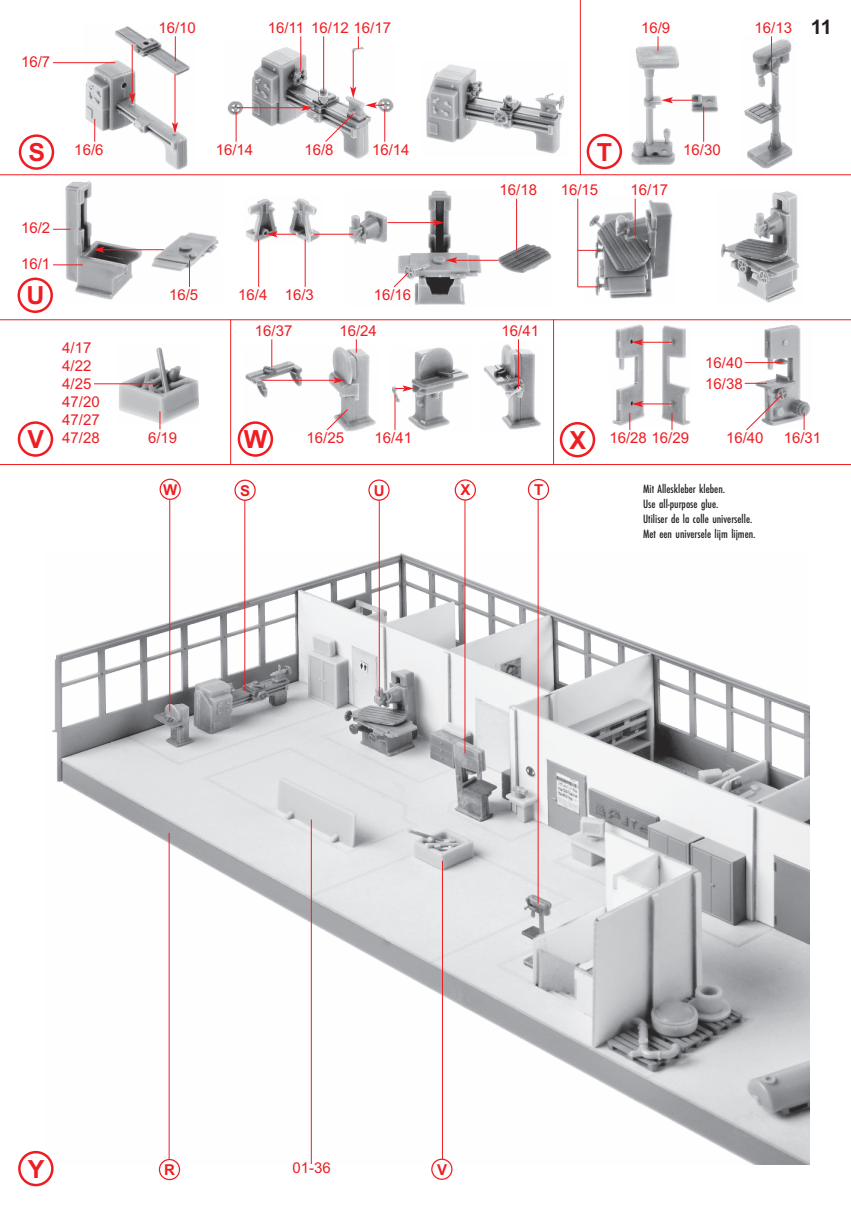
<style>
.page{position:relative;width:851px;height:1205px;background:#fff}
.page>*{position:absolute;margin:0;border:0;box-sizing:border-box;transform-origin:0 0}
.t1{font:700 25px "Arial";color:#ee1d23}
.t2{font:700 20px "Arial";color:#231f20}
.t3{font:15px/18px "Arial";color:#ee1d23}
.t4{font:700 15px "Arial";color:#ee1d23}
.t5{font:12.5px/15px "Futura EF Medium Con";color:#231f20}
</style>
<div class="page">
<img style="left:52px;top:551px;width:757px;height:613px">
<hr style="left:580px;top:0;width:1px;height:175px;background:#ee1d23">
<hr style="left:230px;top:319px;width:1px;height:145px;background:#ee1d23">
<hr style="left:553px;top:319px;width:1px;height:145px;background:#ee1d23">
<hr style="left:0;top:319px;width:850px;height:1px;background:#ee1d23">
<hr style="left:0;top:464px;width:850px;height:1px;background:#ee1d23">
<hr style="left:0;top:174px;width:850px;height:1px;background:#ee1d23">
<img style="left:83px;top:26px;width:107px;height:144px">
<img style="left:227px;top:42px;width:167px;height:117px">
<img style="left:426px;top:64px;width:139px;height:90px">
<img style="left:62px;top:181px;width:157px;height:119px">
<img style="left:246px;top:198px;width:76px;height:47px">
<img style="left:347px;top:190px;width:205px;height:115px">
<img style="left:586px;top:198px;width:87px;height:101px">
<img style="left:721px;top:191px;width:78px;height:112px">
<img style="left:631px;top:42px;width:87px;height:123px">
<img style="left:744px;top:39px;width:49px;height:130px">
<img style="left:245px;top:346px;width:131px;height:86px">
<img style="left:392px;top:347px;width:77px;height:84px">
<img style="left:484px;top:344px;width:57px;height:86px">
<img style="left:612px;top:324px;width:78px;height:102px">
<img style="left:751px;top:325px;width:59px;height:103px">
<hr style="left:132px;top:45px;width:1px;height:50px;background:#ee1d23">
<svg style="left:129px;top:93px;width:6px;height:11px"></svg>
<hr style="left:353px;top:51px;width:1px;height:38px;background:#ee1d23">
<svg style="left:350px;top:87px;width:6px;height:11px"></svg>
<svg style="left:365px;top:102px;width:18px;height:6px"></svg>
<svg style="left:661px;top:97px;width:32px;height:6px"></svg>
<hr style="left:455px;top:260px;width:43px;height:1px;background:#ee1d23">
<svg style="left:445px;top:257px;width:12px;height:6px"></svg>
<svg style="left:266px;top:231px;width:30px;height:6px"></svg>
<hr style="left:387px;top:222px;width:48px;height:1px;background:#ee1d23">
<svg style="left:433px;top:219px;width:11px;height:7px"></svg>
<hr style="left:102px;top:249px;width:62px;height:1px;background:#ee1d23">
<svg style="left:93px;top:247px;width:11px;height:6px"></svg>
<hr style="left:237px;top:107px;width:66px;height:1px;background:#ee1d23">
<svg style="left:301px;top:105px;width:12px;height:6px"></svg>
<hr style="left:175px;top:74px;width:1px;height:50px;background:#ee1d23">
<svg style="left:172px;top:122px;width:6px;height:12px"></svg>
<hr style="left:262px;top:380px;width:73px;height:1px;background:#ee1d23">
<svg style="left:333px;top:377px;width:12px;height:6px"></svg>
<svg style="left:395px;top:385px;width:19px;height:7px"></svg>
<hr style="left:640px;top:342px;width:32px;height:1px;background:#ee1d23">
<svg style="left:631px;top:339px;width:12px;height:6px"></svg>
<hr style="left:640px;top:404px;width:32px;height:1px;background:#ee1d23">
<svg style="left:631px;top:401px;width:12px;height:6px"></svg>
<svg style="left:175px;top:36px;width:1px;height:25px"></svg>
<svg style="left:358px;top:36px;width:1px;height:13px"></svg>
<hr style="left:300px;top:36px;width:1px;height:36px;background:#ee1d23">
<hr style="left:323px;top:36px;width:1px;height:54px;background:#ee1d23">
<svg style="left:657px;top:36px;width:1px;height:15px"></svg>
<hr style="left:771px;top:36px;width:1px;height:36px;background:#ee1d23">
<svg style="left:94px;top:119px;width:1px;height:23px"></svg>
<hr style="left:236px;top:112px;width:1px;height:30px;background:#ee1d23">
<hr style="left:384px;top:109px;width:1px;height:33px;background:#ee1d23">
<svg style="left:325px;top:113px;width:29px;height:29px"></svg>
<svg style="left:53px;top:229px;width:18px;height:1px"></svg>
<hr style="left:53px;top:264px;width:30px;height:1px;background:#ee1d23">
<hr style="left:744px;top:362px;width:38px;height:1px;background:#ee1d23">
<svg style="left:744px;top:383px;width:23px;height:1px"></svg>
<hr style="left:703px;top:106px;width:1px;height:36px;background:#ee1d23">
<svg style="left:271px;top:339px;width:1px;height:28px"></svg>
<hr style="left:518px;top:339px;width:1px;height:49px;background:#ee1d23">
<svg style="left:356px;top:339px;width:1px;height:14px"></svg>
<hr style="left:394px;top:395px;width:1px;height:35px;background:#ee1d23">
<svg style="left:629px;top:413px;width:1px;height:17px"></svg>
<svg style="left:671px;top:413px;width:1px;height:17px"></svg>
<svg style="left:803px;top:413px;width:1px;height:17px"></svg>
<svg style="left:326px;top:409px;width:22px;height:22px"></svg>
<svg style="left:746px;top:393px;width:36px;height:38px"></svg>
<hr style="left:516px;top:199px;width:1px;height:51px;background:#ee1d23">
<hr style="left:577px;top:199px;width:1px;height:88px;background:#ee1d23">
<hr style="left:634px;top:199px;width:1px;height:38px;background:#ee1d23">
<svg style="left:577px;top:287px;width:20px;height:1px"></svg>
<svg style="left:577px;top:250px;width:20px;height:1px"></svg>
<hr style="left:313px;top:234px;width:40px;height:1px;background:#ee1d23">
<svg style="left:189px;top:260px;width:1px;height:27px"></svg>
<hr style="left:258px;top:239px;width:1px;height:48px;background:#ee1d23">
<hr style="left:305px;top:239px;width:1px;height:48px;background:#ee1d23">
<img style="left:116px;top:347px;width:83px;height:78px">
<hr style="left:94px;top:383px;width:62px;height:1px;background:#ee1d23">
<svg style="left:160px;top:411px;width:1px;height:18px"></svg>
<hr style="left:311px;top:819px;width:1px;height:345px;background:#ee1d23">
<svg style="left:393px;top:272px;width:16px;height:16px"></svg>
<hr style="left:244px;top:500px;width:1px;height:191px;background:#ee1d23">
<hr style="left:169px;top:500px;width:1px;height:211px;background:#ee1d23">
<hr style="left:537px;top:500px;width:1px;height:403px;background:#ee1d23">
<hr style="left:464px;top:500px;width:1px;height:253px;background:#ee1d23">
<hr style="left:169px;top:833px;width:1px;height:326px;background:#ee1d23">
<hr style="left:442px;top:861px;width:1px;height:298px;background:#ee1d23">
<hr style="left:379px;top:500px;width:1px;height:196px;background:#ee1d23">
<svg style="left:159px;top:1159px;width:21px;height:21px"></svg>
<hr style="left:53px;top:62px;width:62px;height:1px;background:#ee1d23">
<svg style="left:19px;top:134px;width:35px;height:36px"></svg>
<svg style="left:586px;top:134px;width:36px;height:35px"></svg>
<svg style="left:18px;top:278px;width:35px;height:35px"></svg>
<svg style="left:18px;top:421px;width:35px;height:36px"></svg>
<svg style="left:238px;top:421px;width:35px;height:36px"></svg>
<svg style="left:559px;top:422px;width:36px;height:35px"></svg>
<svg style="left:18px;top:1151px;width:36px;height:35px"></svg>
<svg style="left:234px;top:479px;width:22px;height:22px"></svg>
<svg style="left:528px;top:479px;width:21px;height:21px"></svg>
<svg style="left:368px;top:479px;width:21px;height:22px"></svg>
<svg style="left:431px;top:1158px;width:21px;height:22px"></svg>
<svg style="left:159px;top:479px;width:22px;height:21px"></svg>
<svg style="left:454px;top:479px;width:22px;height:22px"></svg>
<p class="t3" style="left:21px;top:53px;width:31px">16/7</p>
<p class="t3" style="left:158px;top:19px;width:39px">16/10</p>
<h2 class="t2" style="left:810px;top:16px;width:23px">11</h2>
<p class="t3" style="left:268px;top:19px;width:125px">16/11 16/12 16/17</p>
<p class="t3" style="left:641px;top:19px;width:31px">16/9</p>
<p class="t3" style="left:754px;top:19px;width:39px">16/13</p>
<h1 class="t1" style="left:28px;top:138px;width:18px">S</h1>
<h1 class="t1" style="left:597px;top:137px;width:17px">T</h1>
<p class="t3" style="left:74px;top:141px;width:31px">16/6</p>
<p class="t3" style="left:216px;top:141px;width:39px">16/14</p>
<p class="t3" style="left:304px;top:141px;width:31px">16/8</p>
<p class="t3" style="left:372px;top:141px;width:39px">16/14</p>
<p class="t3" style="left:21px;top:219px;width:31px">16/2</p>
<p class="t3" style="left:21px;top:255px;width:31px">16/1</p>
<h1 class="t1" style="left:26px;top:281px;width:20px">U</h1>
<p class="t3" style="left:169px;top:286px;width:31px">16/5</p>
<p class="t3" style="left:499px;top:181px;width:39px">16/18</p>
<p class="t3" style="left:560px;top:181px;width:39px">16/15</p>
<p class="t3" style="left:630px;top:181px;width:39px">16/17</p>
<p class="t3" style="left:238px;top:286px;width:77px">16/4 16/3</p>
<p class="t3" style="left:255px;top:322px;width:39px">16/37</p>
<p class="t3" style="left:373px;top:286px;width:39px">16/16</p>
<p class="t3" style="left:339px;top:322px;width:39px">16/24</p>
<p class="t3" style="left:501px;top:322px;width:39px">16/41</p>
<p class="t3" style="left:683px;top:141px;width:39px">16/30</p>
<p class="t3" style="left:62px;top:339px;width:39px">4/17<br>4/22<br>4/25<br>47/20<br>47/27<br>47/28</p>
<p class="t3" style="left:705px;top:352px;width:39px;line-height:20.8px">16/40<br>16/38</p>
<h1 class="t1" style="left:27px;top:425px;width:18px">V</h1>
<h1 class="t1" style="left:244px;top:425px;width:25px">W</h1>
<h1 class="t1" style="left:569px;top:425px;width:18px">X</h1>
<p class="t3" style="left:148px;top:429px;width:31px">6/19</p>
<p class="t3" style="left:306px;top:429px;width:39px">16/25</p>
<p class="t3" style="left:609px;top:429px;width:81px">16/28 16/29</p>
<p class="t3" style="left:726px;top:429px;width:39px">16/40</p>
<p class="t3" style="left:783px;top:429px;width:39px">16/31</p>
<p class="t3" style="left:374px;top:429px;width:39px">16/41</p>
<p class="t4" style="left:163px;top:481px;width:16px">W</p>
<p class="t4" style="left:460px;top:481px;width:12px">X</p>
<p class="t5" style="left:643px;top:482px;width:114px">Mit Alleskleber kleben.<br>Use all-purpose glue.<br>Utiliser de la colle universelle.<br>Met een universele lijm lijmen.</p>
<p class="t4" style="left:240px;top:482px;width:12px">S</p>
<p class="t4" style="left:374px;top:481px;width:12px">U</p>
<p class="t4" style="left:534px;top:481px;width:11px">T</p>
<h1 class="t1" style="left:28px;top:1154px;width:18px">Y</h1>
<p class="t4" style="left:164px;top:1161px;width:12px">R</p>
<p class="t3" style="left:292px;top:1158px;width:40px">01-36</p>
<p class="t4" style="left:437px;top:1160px;width:12px">V</p>
</div>
